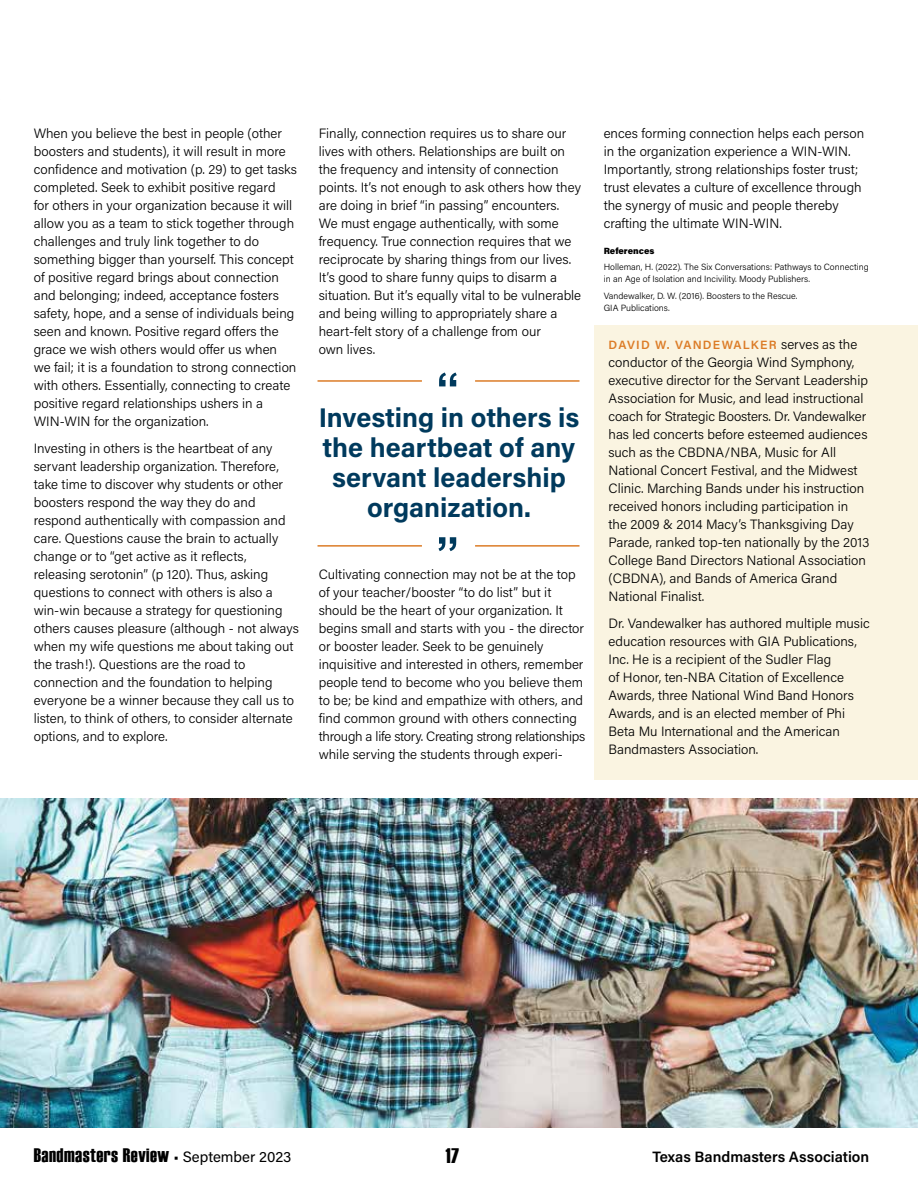
<style>
.page{position:relative;width:918px;height:1188px;background:#fff}
.page>*{position:absolute;margin:0;border:0;box-sizing:border-box;transform-origin:0 0}
.t1{font:700 27px/30px "Acumin Pro";color:#003a5d;text-align:center}
.t2{font:21px "Haettenschweiler";color:#000}
.t3{font:19.5px "Haettenschweiler";letter-spacing:.025em;color:#000}
.t4{font:600 15px "Acumin Pro";color:#000}
.t5{font:300 13.5px/18px "Acumin Pro";color:#000}
.t6{font:600 12px "Acumin Pro";letter-spacing:.1em;color:#dc7c27}
.t7{font:300 9px/12px "Acumin Pro";color:#000}
.t8{font:900 9px "Acumin Pro";color:#000}
.s1{font-weight:300;font-size:13.5px;color:#000}
.s2{font-family:"Acumin Pro";font-size:15px}
</style>
<div class="page">
<div style="left:595px;top:325px;width:323px;height:455px;background:#faf4e1"></div>
<hr style="left:318px;top:380px;width:104px;height:2px;background:#dc7c27">
<hr style="left:475px;top:380px;width:105px;height:2px;background:#dc7c27">
<hr style="left:318px;top:545px;width:104px;height:2px;background:#dc7c27">
<hr style="left:475px;top:545px;width:105px;height:2px;background:#dc7c27">
<svg style="left:439px;top:373px;width:18px;height:13px"></svg>
<svg style="left:438px;top:537px;width:18px;height:14px"></svg>
<img style="left:0;top:798px;width:918px;height:329px">
<p class="t5" style="left:34px;top:124px;width:265px">When you believe the best in people (other boosters and students), it will result in more confidence and motivation (p. 29) to get tasks completed. Seek to exhibit positive regard<br>for others in your organization because it will allow you as a team to stick together through challenges and truly link together to do something bigger than yourself. This concept of positive regard brings about connection and belonging; indeed, acceptance fosters safety, hope, and a sense of individuals being seen and known. Positive regard offers the grace we wish others would offer us when we fail; it is a foundation to strong connection with others. Essentially, connecting to create positive regard relationships ushers in a WIN-WIN for the organization.</p>
<p class="t5" style="left:34px;top:439px;width:267px">Investing in others is the heartbeat of any servant leadership organization. Therefore, take time to discover why students or other boosters respond the way they do and respond authentically with compassion and care. Questions cause the brain to actually change or to “get active as it reflects, releasing serotonin” (p 120). Thus, asking questions to connect with others is also a win-win because a strategy for questioning others causes pleasure (although - not always when my wife questions me about taking out the trash!). Questions are the road to connection and the foundation to helping everyone be a winner because they call us to listen, to think of others, to consider alternate options, and to explore.</p>
<p class="t5" style="left:319px;top:124px;width:264px">Finally, connection requires us to share our lives with others. Relationships are built on the frequency and intensity of connection points. It’s not enough to ask others how they are doing in brief “in passing” encounters.<br>We must engage authentically, with some frequency. True connection requires that we reciprocate by sharing things from our lives.<br>It’s good to share funny quips to disarm a situation. But it’s equally vital to be vulnerable and being willing to appropriately share a heart-felt story of a challenge from our<br>own lives.</p>
<h1 class="t1" style="left:319px;top:402px;width:262px">Investing in others is the heartbeat of any servant leadership organization.</h1>
<p class="t5" style="left:319px;top:565px;width:268px">Cultivating connection may not be at the top of your teacher/booster “to do list” but it should be the heart of your organization. It begins small and starts with you - the director or booster leader. Seek to be genuinely inquisitive and interested in others, remember people tend to become who you believe them to be; be kind and empathize with others, and find common ground with others connecting through a life story. Creating strong relationships while serving the students through experi-</p>
<p class="t5" style="left:604px;top:124px;width:262px">ences forming connection helps each person in the organization experience a WIN-WIN.<br>Importantly, strong relationships foster trust; trust elevates a culture of excellence through the synergy of music and people thereby crafting the ultimate WIN-WIN.</p>
<p class="t8" style="left:604px;top:244px;width:52px">References</p>
<p class="t7" style="left:604px;top:261px;width:267px">Holleman, H. (2022). The Six Conversations: Pathways to Connecting in an Age of Isolation and Incivility. Moody Publishers.</p>
<p class="t7" style="left:604px;top:290px;width:195px">Vandewalker, D. W. (2016). Boosters to the Rescue.<br>GIA Publications.</p>
<p class="t6" style="left:609px;top:337px;width:250px">DAVID W. VANDEWALKER <span class="s1">serves as the</span></p>
<p class="t5" style="left:609px;top:353px;width:262px">conductor of the Georgia Wind Symphony, executive director for the Servant Leadership Association for Music, and lead instructional coach for Strategic Boosters. Dr. Vandewalker has led concerts before esteemed audiences such as the CBDNA/NBA, Music for All National Concert Festival, and the Midwest Clinic. Marching Bands under his instruction received honors including participation in the 2009 &amp; 2014 Macy’s Thanksgiving Day Parade, ranked top-ten nationally by the 2013<br>College Band Directors National Association (CBDNA), and Bands of America Grand National Finalist.</p>
<p class="t5" style="left:609px;top:614px;width:263px">Dr. Vandewalker has authored multiple music education resources with GIA Publications, Inc. He is a recipient of the Sudler Flag<br>of Honor, ten-NBA Citation of Excellence Awards, three National Wind Band Honors Awards, and is an elected member of Phi Beta Mu International and the American Bandmasters Association.</p>
<h3 class="t3" style="left:34px;top:1144px;width:259px">Bandmasters Review <span class="s2">• September 2023</span></h3>
<h2 class="t2" style="left:445px;top:1144px;width:15px">17</h2>
<p class="t4" style="left:652px;top:1146px;width:218px">Texas Bandmasters Association</p>
</div>
